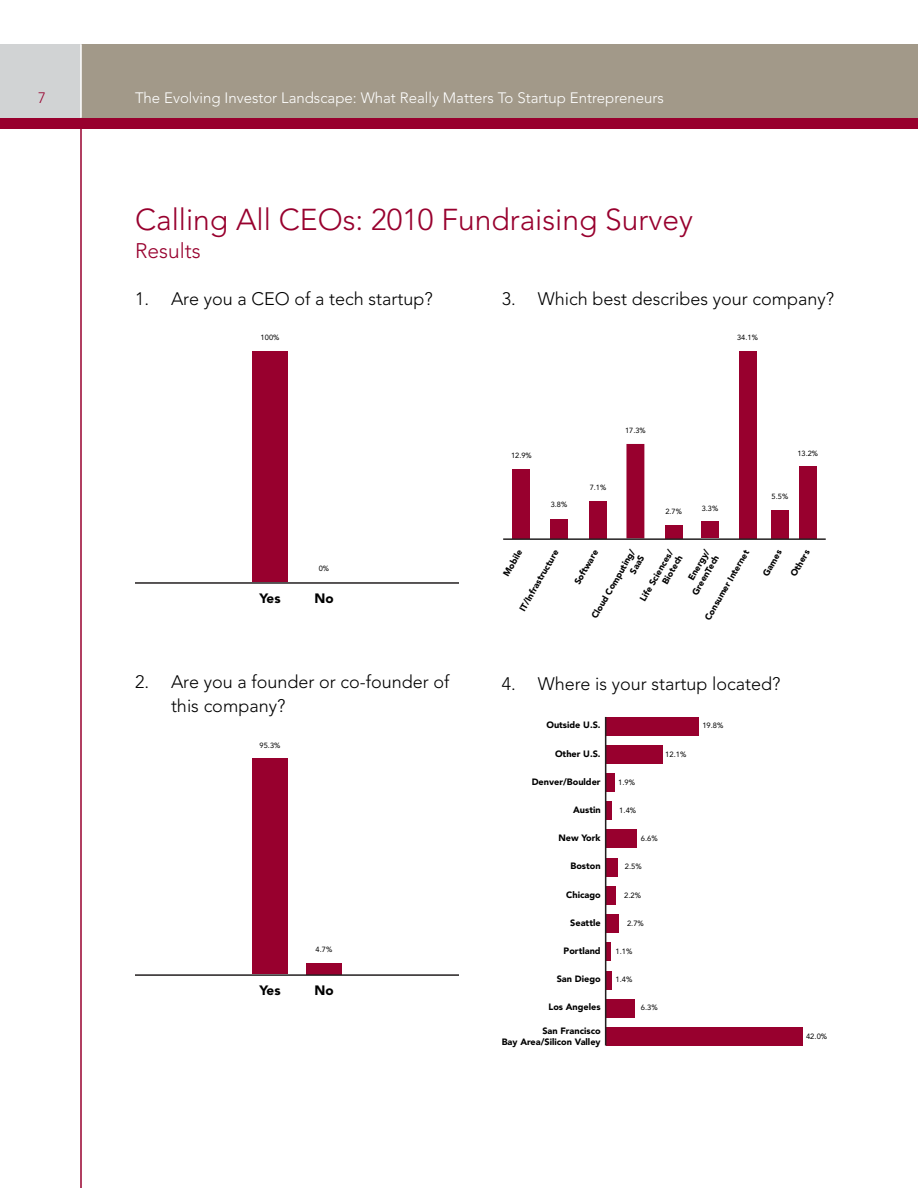
<style>
.page{position:relative;width:918px;height:1188px;background:#fff}
.page>*{position:absolute;margin:0;border:0;box-sizing:border-box;transform-origin:0 0}
.t1{font:300 30px "Avenir LT Std";color:#98002e}
.t2{font:300 21px "Avenir LT Std";color:#98002e}
.t3{font:300 18px/24px "Avenir LT Std";color:#000}
.t4{font:300 15px "Avenir LT Std";color:#fff}
.t5{font:300 15px "Avenir LT Std";color:#98002e}
.t6{font:900 13.5px "Avenir LT Std";color:#000}
.t7{font:900 9.15px/10.9px "Avenir LT Std";color:#000;text-align:right}
.t8{font:900 9px/10.8px "Avenir LT Std";color:#000;text-align:right}
.t9{font:7.65px "Avenir LT Std";color:#000}
.t10{font:7.5px "Avenir LT Std";color:#000}
</style>
<div class="page">
<div style="left:0;top:107px;width:918px;height:22px;background:#98002e"></div>
<div style="left:81px;top:44px;width:837px;height:74px;background:#a29989"></div>
<div style="left:0;top:44px;width:81px;height:74px;background:#d1d3d4"></div>
<hr style="left:80px;top:44px;width:2px;height:74px;background:#fff">
<hr style="left:80px;top:126px;width:2px;height:1062px;background:#98002e">
<div style="left:252px;top:351px;width:36px;height:231px;background:#98002e"></div>
<hr style="left:135px;top:582px;width:324px;height:2px;background:#231f20">
<div style="left:306px;top:963px;width:36px;height:11px;background:#98002e"></div>
<div style="left:252px;top:759px;width:36px;height:215px;background:#98002e"></div>
<hr style="left:135px;top:974px;width:324px;height:2px;background:#231f20">
<div style="left:513px;top:469px;width:17px;height:69px;background:#98002e"></div>
<div style="left:550px;top:519px;width:18px;height:19px;background:#98002e"></div>
<div style="left:589px;top:501px;width:18px;height:37px;background:#98002e"></div>
<div style="left:626px;top:444px;width:18px;height:94px;background:#98002e"></div>
<div style="left:665px;top:525px;width:18px;height:13px;background:#98002e"></div>
<div style="left:701px;top:521px;width:18px;height:17px;background:#98002e"></div>
<div style="left:739px;top:351px;width:17px;height:187px;background:#98002e"></div>
<div style="left:799px;top:466px;width:18px;height:72px;background:#98002e"></div>
<div style="left:771px;top:510px;width:18px;height:28px;background:#98002e"></div>
<hr style="left:503px;top:538px;width:323px;height:2px;background:#231f20">
<div style="left:606px;top:1027px;width:196px;height:19px;background:#98002e"></div>
<div style="left:606px;top:745px;width:56px;height:18px;background:#98002e"></div>
<div style="left:606px;top:999px;width:29px;height:18px;background:#98002e"></div>
<div style="left:606px;top:971px;width:6px;height:18px;background:#98002e"></div>
<div style="left:606px;top:943px;width:5px;height:18px;background:#98002e"></div>
<div style="left:606px;top:914px;width:12px;height:19px;background:#98002e"></div>
<div style="left:606px;top:886px;width:10px;height:18px;background:#98002e"></div>
<div style="left:606px;top:858px;width:11px;height:18px;background:#98002e"></div>
<div style="left:606px;top:830px;width:31px;height:18px;background:#98002e"></div>
<div style="left:606px;top:802px;width:6px;height:18px;background:#98002e"></div>
<div style="left:606px;top:773px;width:9px;height:19px;background:#98002e"></div>
<div style="left:606px;top:717px;width:92px;height:18px;background:#98002e"></div>
<hr style="left:605px;top:717px;width:1px;height:329px;background:#231f20">
<p class="t5" style="left:38px;top:89px;width:9px">7</p>
<p class="t4" style="left:135px;top:89px;width:530px">The Evolving Investor Landscape: What Really Matters To Startup Entrepreneurs</p>
<h1 class="t1" style="left:135px;top:202px;width:560px">Calling All CEOs: 2010 Fundraising Survey</h1>
<p class="t2" style="left:135px;top:239px;width:67px">Results</p>
<p class="t3" style="left:135px;top:286px;width:299px">1. Are you a CEO of a tech startup?</p>
<p class="t10" style="left:261px;top:333px;width:20px">100%</p>
<p class="t6" style="left:259px;top:590px;width:23px">Yes</p>
<p class="t10" style="left:319px;top:564px;width:12px">0%</p>
<p class="t6" style="left:314px;top:590px;width:21px">No</p>
<p class="t3" style="left:171px;top:670px;width:280px;text-indent:-36px">2. Are you a founder or co‑founder of this company?</p>
<p class="t10" style="left:260px;top:741px;width:22px">95.3%</p>
<p class="t10" style="left:316px;top:945px;width:18px">4.7%</p>
<p class="t6" style="left:259px;top:982px;width:23px">Yes</p>
<p class="t6" style="left:314px;top:982px;width:21px">No</p>
<p class="t3" style="left:502px;top:286px;width:334px">3. Which best describes your company?</p>
<p class="t10" style="left:511px;top:451px;width:22px">12.9%</p>
<p class="t10" style="left:625px;top:426px;width:22px">17.3%</p>
<p class="t10" style="left:590px;top:483px;width:18px">7.1%</p>
<p class="t10" style="left:737px;top:333px;width:22px">34.1%</p>
<p class="t10" style="left:797px;top:449px;width:22px">13.2%</p>
<p class="t10" style="left:551px;top:500px;width:18px">3.8%</p>
<p class="t10" style="left:702px;top:504px;width:18px">3.3%</p>
<p class="t8" style="left:702px;top:617px;width:81px;rotate:-60deg">Consumer Internet</p>
<p class="t10" style="left:665px;top:507px;width:18px">2.7%</p>
<p class="t8" style="left:589px;top:615px;width:79px;rotate:-60deg">Cloud Computing/<br>SaaS</p>
<p class="t8" style="left:637px;top:597px;width:59px;rotate:-60deg">Life Sciences/<br>Biotech</p>
<p class="t8" style="left:680px;top:586px;width:46px;rotate:-60deg">Energy/<br>GreenTech</p>
<p class="t8" style="left:501px;top:573px;width:31px;rotate:-60deg">Mobile</p>
<p class="t8" style="left:572px;top:581px;width:40px;rotate:-60deg">Software</p>
<p class="t8" style="left:517px;top:608px;width:71px;rotate:-60deg">IT/Infrastructure</p>
<p class="t10" style="left:772px;top:492px;width:18px">5.5%</p>
<p class="t8" style="left:788px;top:573px;width:31px;rotate:-60deg">O thers</p>
<p class="t8" style="left:760px;top:573px;width:30px;rotate:-60deg">Games</p>
<p class="t3" style="left:502px;top:672px;width:280px">4. Where is your startup located?</p>
<p class="t7" style="left:546px;top:720px;width:56px">Outside U.S.</p>
<p class="t9" style="left:702px;top:721px;width:23px">19.8%</p>
<p class="t7" style="left:555px;top:748px;width:47px">Other U.S.</p>
<p class="t9" style="left:665px;top:749px;width:23px">12.1%</p>
<p class="t7" style="left:532px;top:776px;width:70px">Denver/Boulder</p>
<p class="t9" style="left:618px;top:778px;width:18px">1.9%</p>
<p class="t7" style="left:573px;top:804px;width:29px">Austin</p>
<p class="t9" style="left:619px;top:806px;width:18px">1.4%</p>
<p class="t7" style="left:558px;top:832px;width:44px">New York</p>
<p class="t9" style="left:641px;top:834px;width:18px">6.6%</p>
<p class="t7" style="left:570px;top:861px;width:32px">Boston</p>
<p class="t9" style="left:625px;top:862px;width:18px">2.5%</p>
<p class="t7" style="left:566px;top:889px;width:36px">Chicago</p>
<p class="t9" style="left:624px;top:890px;width:18px">2.2%</p>
<p class="t7" style="left:570px;top:917px;width:32px">Seattle</p>
<p class="t9" style="left:627px;top:919px;width:18px">2.7%</p>
<p class="t7" style="left:564px;top:945px;width:39px">Portland</p>
<p class="t9" style="left:616px;top:947px;width:18px">1.1%</p>
<p class="t7" style="left:557px;top:974px;width:45px">San Diego</p>
<p class="t9" style="left:616px;top:975px;width:18px">1.4%</p>
<p class="t7" style="left:548px;top:1002px;width:54px">Los Angeles</p>
<p class="t9" style="left:641px;top:1003px;width:18px">6.3%</p>
<p class="t7" style="left:502px;top:1025px;width:100px">San Francisco<br>Bay Area/Silicon Valley</p>
<p class="t9" style="left:806px;top:1032px;width:23px">42.0%</p>
</div>
